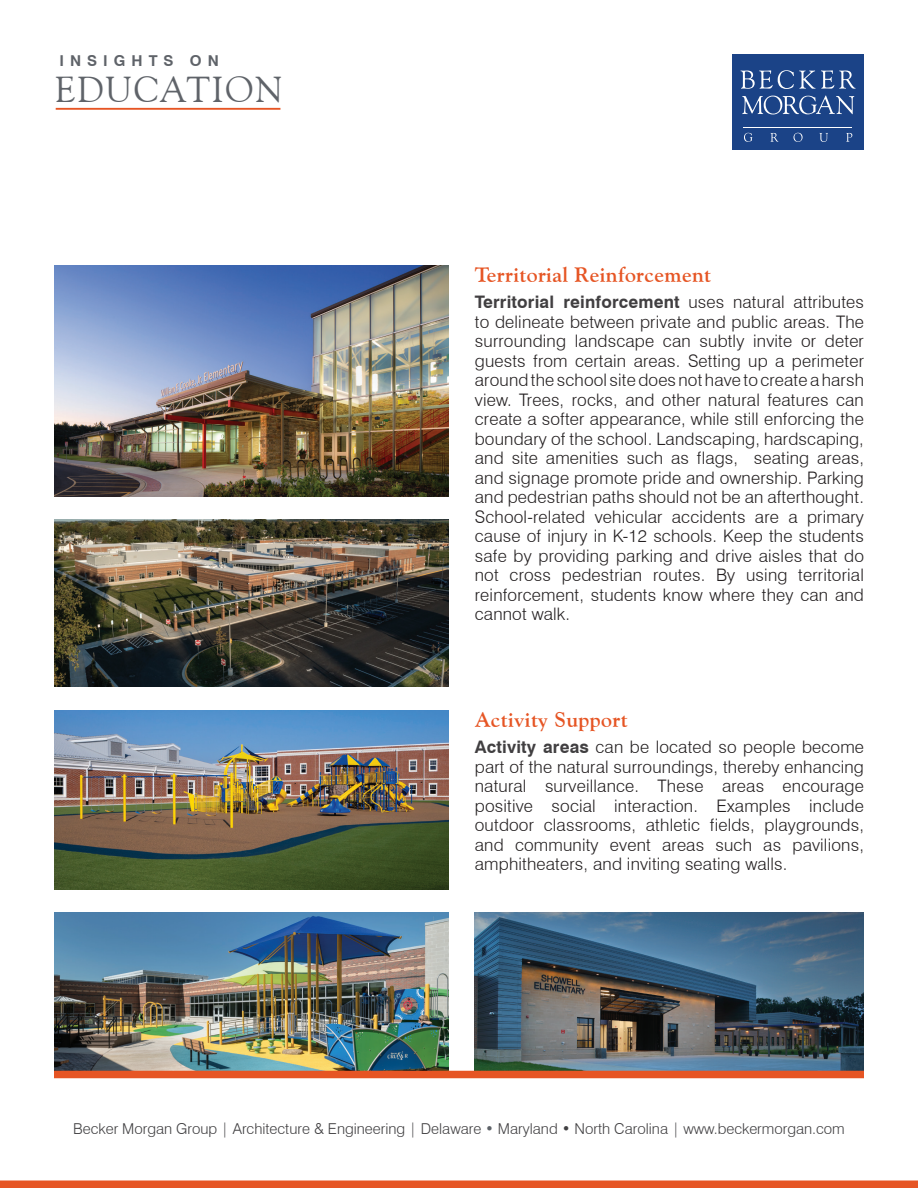
<style>
.page{position:relative;width:918px;height:1188px;background:#fff}
.page>*{position:absolute;margin:0;border:0;box-sizing:border-box;transform-origin:0 0}
.t1{font:36px "Goudy Old Style BT";letter-spacing:.05em;color:#5f6369}
.t2{font:700 21px "Goudy Old Style BT";letter-spacing:.02em;color:#e65524}
.t3{font:300 17.25px/19.5px "Swiss 721 BT";letter-spacing:.01em;color:#231f20;text-align:justify}
.t4{font:300 15px "Swiss 721 BT";color:#414042}
.t5{font:700 15px "Swiss 721 BT";letter-spacing:.4em;color:#5f6369}
.s1{font-weight:700;color:#413f41}
.s2{font-weight:100;color:#5f6369}
</style>
<div class="page">
<hr style="left:56px;top:108px;width:224px;height:2px;background:#e65524">
<div style="left:0;top:1180px;width:918px;height:8px;background:#e65524"></div>
<img style="left:54px;top:266px;width:395px;height:231px">
<img style="left:54px;top:520px;width:395px;height:167px">
<img style="left:54px;top:711px;width:395px;height:178px">
<img style="left:54px;top:913px;width:395px;height:158px">
<img style="left:475px;top:913px;width:389px;height:158px">
<div style="left:54px;top:1071px;width:810px;height:7px;background:#e65524"></div>
<div style="left:732px;top:55px;width:132px;height:95px;background:#1b4387"></div>
<hr style="left:744px;top:127px;width:108px;height:1px;background:#fff">
<svg style="left:744px;top:133px;width:8px;height:9px"></svg>
<svg style="left:770px;top:133px;width:8px;height:9px"></svg>
<svg style="left:794px;top:133px;width:9px;height:9px"></svg>
<svg style="left:819px;top:133px;width:9px;height:9px"></svg>
<svg style="left:846px;top:133px;width:6px;height:9px"></svg>
<svg style="left:741px;top:70px;width:115px;height:19px"></svg>
<svg style="left:742px;top:95px;width:112px;height:19px"></svg>
<p class="t5" style="left:60px;top:52px;width:161px">INSIGHTS ON</p>
<h1 class="t1" style="left:55px;top:67px;width:229px">EDUCATION</h1>
<p class="t2" style="left:475px;top:262px;width:238px">Territorial Reinforcement</p>
<p class="t3" style="left:475px;top:292px;width:391px"><span class="s1">Territorial reinforcement</span> uses natural attributes to delineate between private and public areas. The surrounding landscape can subtly invite or deter guests from certain areas. Setting up a perimeter around the school site does not have to create a harsh view. Trees, rocks, and other natural features can create a softer appearance, while still enforcing the boundary of the school. Landscaping, hardscaping, and site amenities such as flags, seating areas, and signage promote pride and ownership. Parking and pedestrian paths should not be an afterthought.<br>School-related vehicular accidents are a primary cause of injury in K-12 schools. Keep the students safe by providing parking and drive aisles that do not cross pedestrian routes. By using territorial reinforcement, students know where they can and cannot walk.</p>
<p class="t2" style="left:475px;top:707px;width:154px">Activity Support</p>
<p class="t3" style="left:475px;top:737px;width:391px"><span class="s1">Activity areas</span> can be located so people become part of the natural surroundings, thereby enhancing natural surveillance. These areas encourage positive social interaction. Examples include outdoor classrooms, athletic fields, playgrounds, and community event areas such as pavilions, amphitheaters, and inviting seating walls.</p>
<p class="t4" style="left:73px;top:1120px;width:773px">Becker Morgan Group | Architecture &amp; Engineering | Delaware <span class="s2">•</span> Maryland • North Carolina | www.beckermorgan.com</p>
</div>
